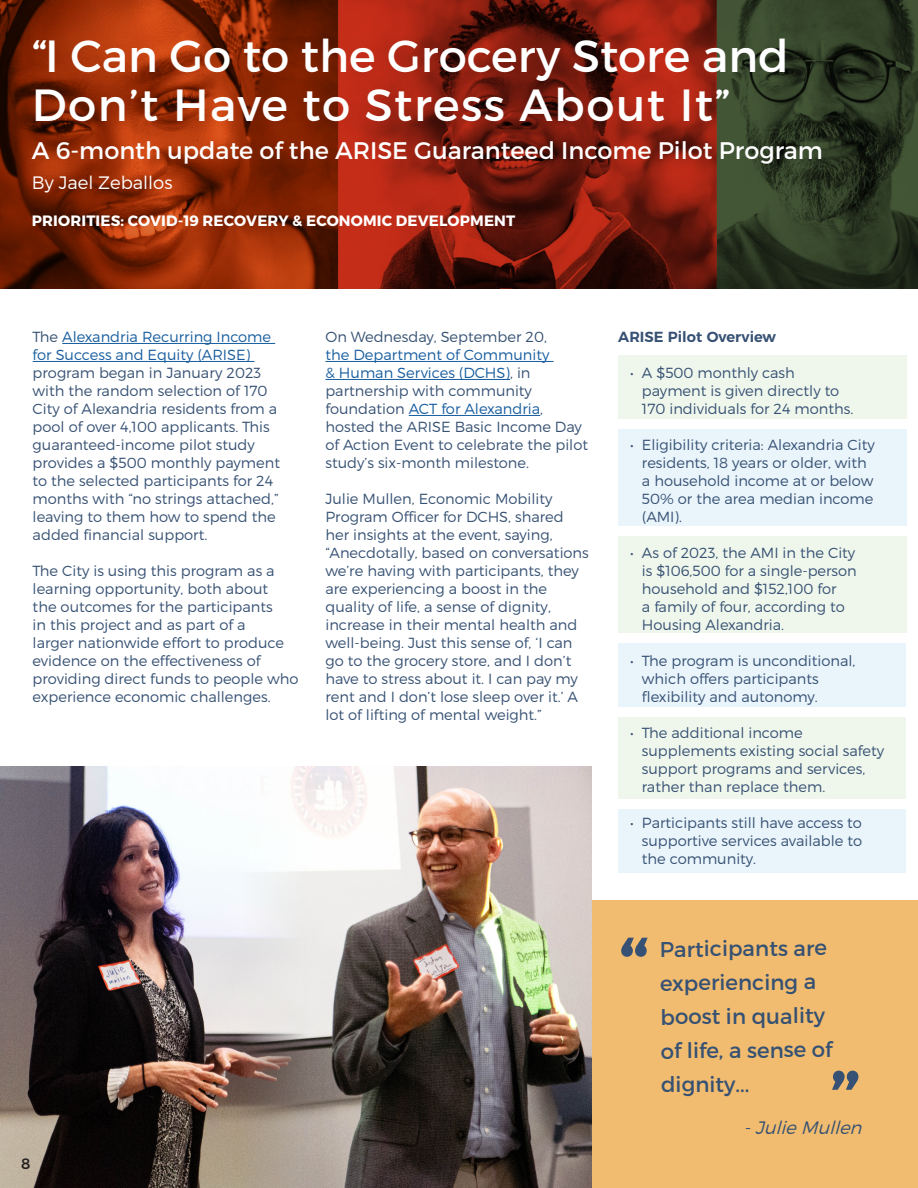
<style>
.page{position:relative;width:918px;height:1188px;background:#fff}
.page>*{position:absolute;margin:0;border:0;box-sizing:border-box;transform-origin:0 0}
.t1{font:500 87px "Montserrat";color:#365173}
.Headline{font:45px/49.5px "Montserrat";letter-spacing:.005em;color:#fff}
.Subhead{font:24px "Montserrat";color:#fff}
.t2{font:21.45px/33.9px "Montserrat";color:#365173}
.Subhead-2{font:300 18px "Montserrat";color:#fff}
.Quote_Name{font:italic 300 18px "Montserrat";color:#365173}
.council_priority_listing{font:700 15px "Montserrat";letter-spacing:.01em;color:#fff}
.t3{font:500 15px "Montserrat";color:#231f20}
.Body{font:300 14.7px/18px "Montserrat";color:#365173}
.Body-2{font:600 14.7px "Montserrat";color:#365173}
.s1{color:#175d9e}
</style>
<div class="page">
<div style="left:0;top:901px;width:918px;height:287px;background:#f1bc6f"></div>
<div style="left:618px;top:718px;width:288px;height:81px;background:#eff6ec"></div>
<div style="left:618px;top:644px;width:288px;height:63px;background:#e9f4fb"></div>
<div style="left:618px;top:810px;width:288px;height:63px;background:#e9f4fb"></div>
<div style="left:618px;top:537px;width:289px;height:96px;background:#eff6ec"></div>
<div style="left:618px;top:429px;width:289px;height:97px;background:#e9f4fb"></div>
<div style="left:618px;top:355px;width:289px;height:64px;background:#eff6ec"></div>
<svg style="left:0;top:0;width:918px;height:289px;background:#712710"></svg>
<hr style="left:62px;top:343px;width:213px;height:1px;background:#175d9e">
<hr style="left:33px;top:361px;width:221px;height:1px;background:#175d9e">
<hr style="left:325px;top:361px;width:229px;height:1px;background:#175d9e">
<hr style="left:325px;top:379px;width:185px;height:1px;background:#175d9e">
<hr style="left:409px;top:415px;width:131px;height:1px;background:#175d9e">
<img style="left:0;top:767px;width:107px;height:421px">
<img style="left:107px;top:767px;width:484px;height:421px">
<p class="Headline" style="left:32px;top:31px;width:759px">“I Can Go to the Grocery Store and<br>Don’t Have to Stress About It”</p>
<p class="Subhead" style="left:32px;top:136px;width:793px">A 6-month update of the ARISE Guaranteed Income Pilot Program</p>
<p class="Subhead-2" style="left:32px;top:171px;width:142px">By Jael Zeballos</p>
<p class="council_priority_listing" style="left:32px;top:211px;width:485px">PRIORITIES: COVID-19 RECOVERY &amp; ECONOMIC DEVELOPMENT</p>
<p class="Body" style="left:33px;top:328px;width:249px">The <span class="s1">Alexandria Recurring Income for Success and Equity (ARISE) </span>program began in January 2023 with the random selection of 170<br>City of Alexandria residents from a pool of over 4,100 applicants. This guaranteed-income pilot study provides a $500 monthly payment to the selected participants for 24 months with “no strings attached,” leaving to them how to spend the added financial support.</p>
<p class="Body" style="left:33px;top:562px;width:267px">The City is using this program as a learning opportunity, both about<br>the outcomes for the participants<br>in this project and as part of a<br>larger nationwide effort to produce evidence on the effectiveness of providing direct funds to people who experience economic challenges.</p>
<p class="Body" style="left:325px;top:328px;width:264px">On Wednesday, September 20,<br><span class="s1">the Department of Community<br>&amp; Human Services (DCHS)</span>, in partnership with community foundation <span class="s1">ACT for Alexandria</span>, hosted the ARISE Basic Income Day of Action Event to celebrate the pilot study’s six-month milestone.</p>
<p class="Body" style="left:325px;top:490px;width:265px">Julie Mullen, Economic Mobility Program Officer for DCHS, shared her insights at the event, saying, “Anecdotally, based on conversations we’re having with participants, they are experiencing a boost in the quality of life, a sense of dignity, increase in their mental health and well-being. Just this sense of, ‘I can go to the grocery store, and I don’t have to stress about it. I can pay my rent and I don’t lose sleep over it.’ A lot of lifting of mental weight.”</p>
<p class="t3" style="left:21px;top:1152px;width:11px">8</p>
<p class="Body-2" style="left:618px;top:325px;width:159px">ARISE Pilot Overview</p>
<p class="Body" style="left:642px;top:364px;width:213px;text-indent:-12px">• A $500 monthly cash payment is given directly to<br>170 individuals for 24 months.</p>
<p class="Body" style="left:642px;top:436px;width:234px;text-indent:-12px">• Eligibility criteria: Alexandria City residents, 18 years or older, with a household income at or below<br>50% or the area median income (AMI).</p>
<p class="Body" style="left:642px;top:544px;width:216px;text-indent:-12px">• As of 2023, the AMI in the City is $106,500 for a single-person household and $152,100 for<br>a family of four, according to<br>Housing Alexandria.</p>
<p class="Body" style="left:642px;top:652px;width:215px;text-indent:-12px">• The program is unconditional, which offers participants flexibility and autonomy.</p>
<p class="Body" style="left:642px;top:724px;width:244px;text-indent:-12px">• The additional income supplements existing social safety support programs and services, rather than replace them.</p>
<p class="Body" style="left:642px;top:814px;width:222px;text-align:justify;text-indent:-12px">• Participants still have access to supportive services available to the community.</p>
<p class="t1" style="left:618px;top:898px;width:35px">“</p>
<p class="t2" style="left:658px;top:933px;width:174px;rotate:-1deg">Participants are experiencing a boost in quality of life, a sense of dignity...</p>
<p class="t1" style="left:861px;top:1129px;width:35px;rotate:-180deg">“</p>
<p class="Quote_Name" style="left:744px;top:1117px;width:125px">-JulieMullen</p>
</div>
